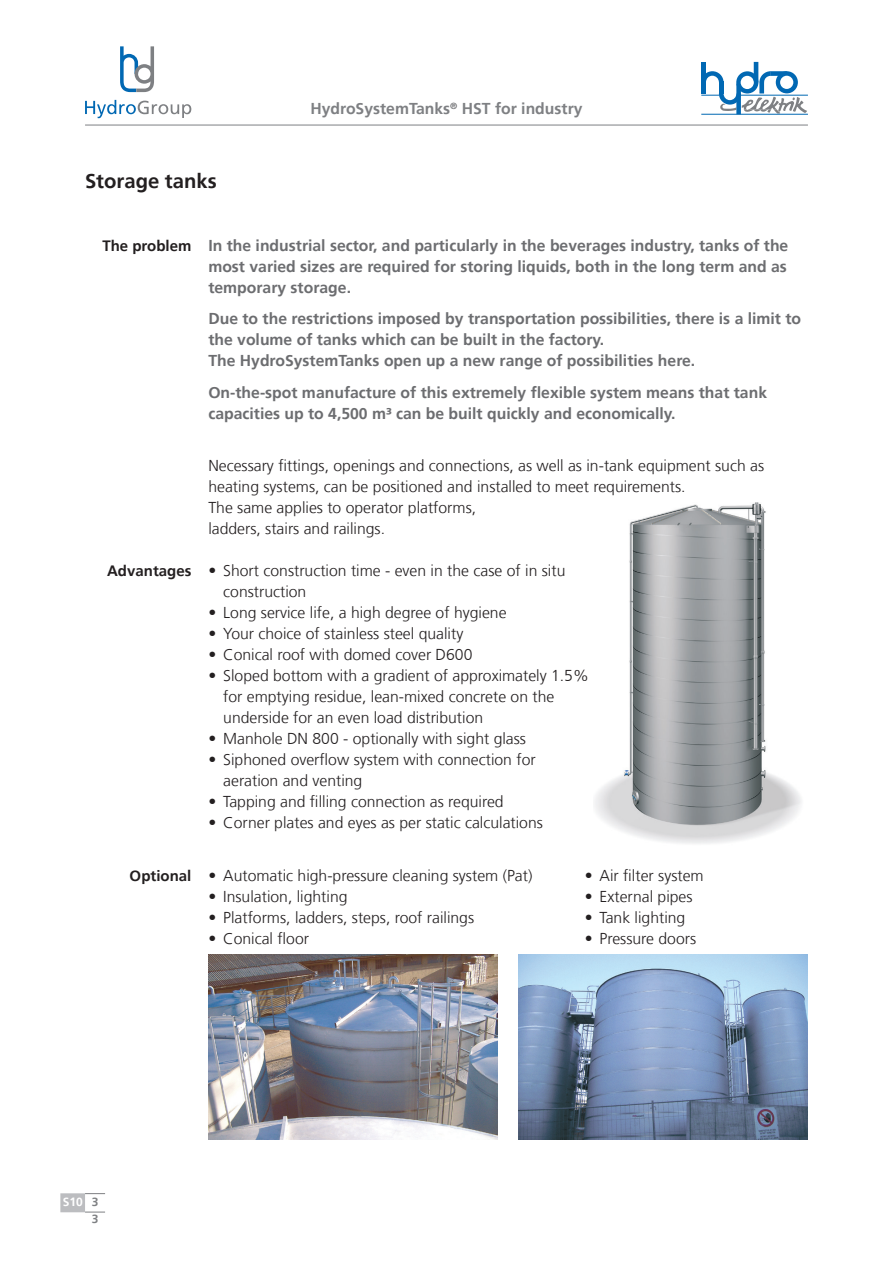
<style>
.page{position:relative;width:893px;height:1263px;background:#fff}
.page>*{position:absolute;margin:0;border:0;box-sizing:border-box;transform-origin:0 0}
.t1{font:700 20.25px "Frutiger";color:#231f20}
.t2{font:300 15.75px/21px "Frutiger";color:#231f20}
.t3{font:700 15.75px/21px "Frutiger";color:#6c6d70}
.t4{font:700 15.75px "Frutiger";color:#7e8083}
.t5{font:700 15px "Frutiger";color:#231f20}
.t6{font:700 12px "Frutiger";color:#fff}
.t7{font:700 12px "Frutiger";color:#7e8083}
.s1{color:#7e8083}
</style>
<div class="page">
<svg style="left:85px;top:100px;width:106px;height:18px"></svg>
<svg style="left:120px;top:46px;width:34px;height:46px"></svg>
<div style="left:60px;top:1193px;width:25px;height:19px;background:#bcbdc0;border:2px solid #bcbdc0"></div>
<svg style="left:85px;top:1212px;width:20px;height:1px"></svg>
<svg style="left:85px;top:1193px;width:20px;height:1px"></svg>
<svg style="left:701px;top:62px;width:106px;height:52px"></svg>
<hr style="left:741px;top:95px;width:67px;height:1px;background:#0168b3">
<hr style="left:701px;top:114px;width:107px;height:1px;background:#0168b3">
<hr style="left:85px;top:125px;width:723px;height:1px;background:#7e8083">
<img style="left:595px;top:503px;width:206px;height:341px">
<img style="left:208px;top:954px;width:289px;height:186px">
<img style="left:519px;top:954px;width:289px;height:186px">
<p class="t1" style="left:85px;top:169px;width:133px">Storage tanks</p>
<p class="t4" style="left:310px;top:99px;width:274px">HydroSystemTanks<sup>®</sup> HST for industry</p>
<p class="t5" style="left:102px;top:237px;width:90px">The problem</p>
<p class="t5" style="left:107px;top:562px;width:86px">Advantages</p>
<p class="t5" style="left:130px;top:867px;width:63px">Optional</p>
<p class="t3" style="left:208px;top:235px;width:581px;text-align:justify">In the industrial sector, and particularly in the beverages industry, tanks of the most varied sizes are required for storing liquids, both in the long term and as temporary storage.</p>
<p class="t3" style="left:208px;top:308px;width:594px">Due to the restrictions imposed by transportation possibilities, there is a limit to the volume of tanks which can be built in the factory.<br>The HydroSystemTanks open up a new range of possibilities here.</p>
<p class="t3" style="left:208px;top:382px;width:560px">On-the-spot manufacture of this extremely flexible system means that tank capacities up to 4,500 m³ can be built quickly and economically.</p>
<p class="t2" style="left:208px;top:455px;width:557px">Necessary fittings, openings and connections, as well as in-tank equipment such as heating systems, can be positioned and installed to meet requirements.<br>The same applies to operator platforms,<br>ladders, stairs and railings.</p>
<p class="t2" style="left:223px;top:560px;width:344px;text-indent:-15px">• Short construction time - even in the case of in situ construction</p>
<p class="t2" style="left:208px;top:602px;width:300px">• Long service life, a high degree of hygiene</p>
<p class="t2" style="left:208px;top:623px;width:256px">• Your choice of stainless steel quality</p>
<p class="t2" style="left:208px;top:644px;width:266px">• Conical roof with domed cover D600</p>
<p class="t2" style="left:223px;top:665px;width:367px;text-indent:-15px">• Sloped bottom with a gradient of approximately 1.5% for emptying residue, lean-mixed concrete on the underside for an even load distribution</p>
<p class="t2" style="left:208px;top:728px;width:319px">• Manhole DN 800 - optionally with sight glass</p>
<p class="t2" style="left:223px;top:749px;width:314px;text-indent:-15px">• Siphoned overflow system with connection for aeration and venting</p>
<p class="t2" style="left:208px;top:791px;width:297px">• Tapping and filling connection as required</p>
<p class="t2" style="left:208px;top:812px;width:336px">• Corner plates and eyes as per static calculations</p>
<p class="t2" style="left:208px;top:865px;width:326px">• Automatic high-pressure cleaning system (Pat)</p>
<p class="t2" style="left:585px;top:865px;width:120px">• Air filter system</p>
<p class="t2" style="left:208px;top:886px;width:141px">• Insulation, lighting</p>
<p class="t2" style="left:585px;top:886px;width:109px">• External pipes</p>
<p class="t2" style="left:208px;top:907px;width:267px">• Platforms, ladders, steps, roof railings</p>
<p class="t2" style="left:585px;top:907px;width:102px">• Tank lighting</p>
<p class="t2" style="left:208px;top:928px;width:102px">• Conical floor</p>
<p class="t2" style="left:585px;top:928px;width:113px">• Pressure doors</p>
<p class="t6" style="left:63px;top:1195px;width:37px">S10 <span class="s1">3</span></p>
<p class="t7" style="left:92px;top:1211px;width:8px">3</p>
</div>
